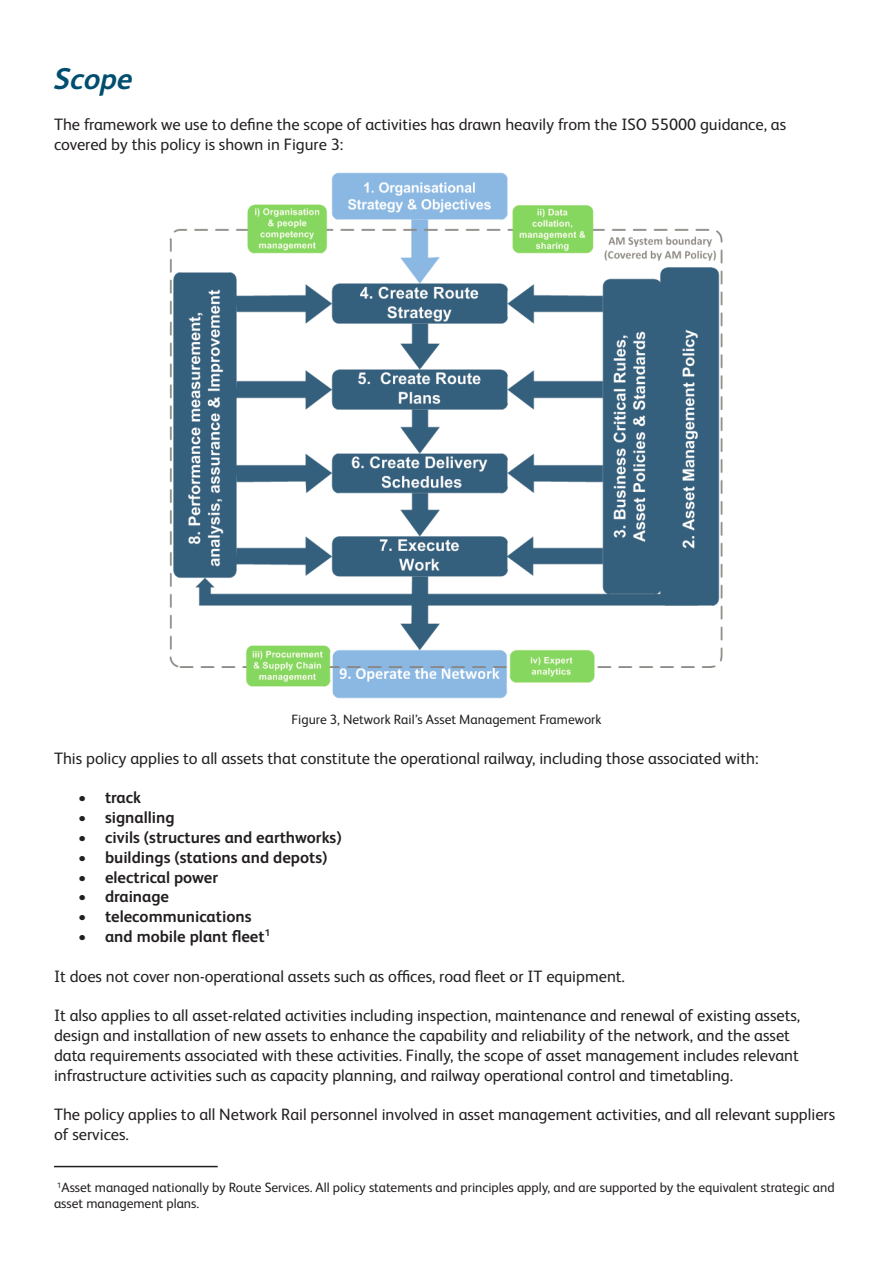
<style>
.page{position:relative;width:893px;height:1263px;background:#fff}
.page>*{position:absolute;margin:0;border:0;box-sizing:border-box;transform-origin:0 0}
.t1{font:italic 700 30px "Network Rail Sans";color:#004e6f}
.t2{font:16.5px/19.8px "Network Rail Sans";color:#231f20}
.t3{font:700 16.5px "Network Rail Sans";color:#231f20}
.t4{font:13.5px/16.2px "Network Rail Sans";color:#231f20}
</style>
<div class="page">
<img style="left:169px;top:172px;width:554px;height:526px">
<hr style="left:54px;top:1166px;width:164px;height:1px;background:#231f20">
<p class="t1" style="left:54px;top:57px;width:80px">Scope</p>
<p class="t2" style="left:54px;top:114px;width:734px">The framework we use to define the scope of activities has drawn heavily from the ISO 55000 guidance, as covered by this policy is shown in Figure 3:</p>
<p class="t4" style="left:291px;top:711px;width:312px">Figure 3, Network Rail’s Asset Management Framework</p>
<p class="t2" style="left:54px;top:747px;width:706px">This policy applies to all assets that constitute the operational railway, including those associated with:</p>
<p class="t3" style="left:78px;top:786px;width:65px">• track</p>
<p class="t3" style="left:78px;top:806px;width:98px">• signalling</p>
<p class="t3" style="left:78px;top:826px;width:265px">• civils (structures and earthworks)</p>
<p class="t3" style="left:78px;top:846px;width:251px">• buildings (stations and depots)</p>
<p class="t3" style="left:78px;top:866px;width:142px">• electrical power</p>
<p class="t3" style="left:78px;top:885px;width:93px">• drainage</p>
<p class="t3" style="left:78px;top:905px;width:175px">• telecommunications</p>
<p class="t3" style="left:78px;top:925px;width:194px">• and mobile plant fleet<sup>1</sup></p>
<p class="t2" style="left:54px;top:965px;width:572px">It does not cover non-operational assets such as offices, road fleet or IT equipment.</p>
<p class="t2" style="left:54px;top:1005px;width:748px">It also applies to all asset-related activities including inspection, maintenance and renewal of existing assets, design and installation of new assets to enhance the capability and reliability of the network, and the asset data requirements associated with these activities. Finally, the scope of asset management includes relevant infrastructure activities such as capacity planning, and railway operational control and timetabling.</p>
<p class="t2" style="left:54px;top:1104px;width:783px">The policy applies to all Network Rail personnel involved in asset management activities, and all relevant suppliers of services.</p>
<p class="t4" style="left:54px;top:1179px;width:782px"><sup>1</sup>Asset managed nationally by Route Services. All policy statements and principles apply, and are supported by the equivalent strategic and asset management plans.</p>
</div>
